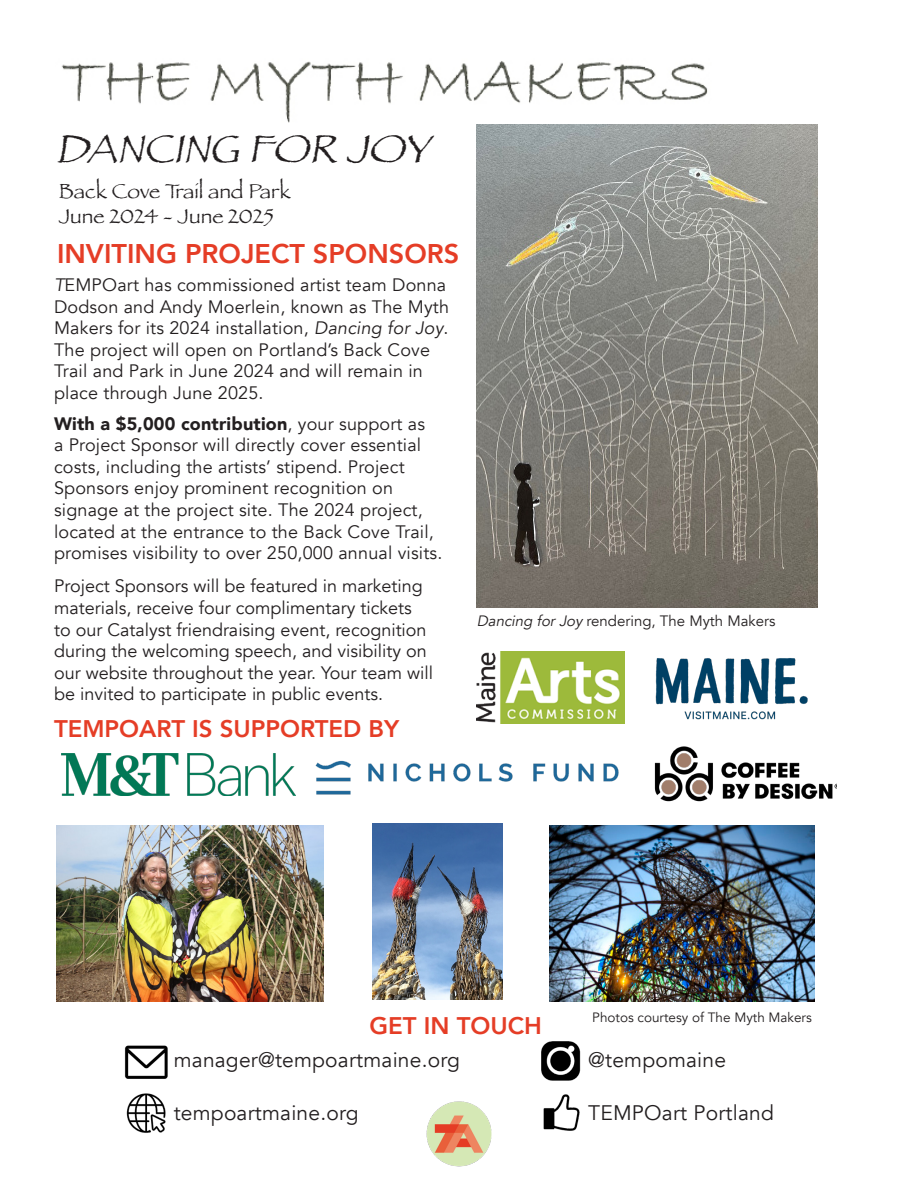
<style>
.page{position:relative;width:918px;height:1188px;background:#fff}
.page>*{position:absolute;margin:0;border:0;box-sizing:border-box;transform-origin:0 0}
.t1{font:italic 40.5px "Papyrus";color:#231f20}
.t2{font:800 27px "Avenir";color:#e53d26}
.t3{font:800 24px "Avenir";color:#e53d26}
.t4{font:21px "Avenir";letter-spacing:.01em;color:#231f20}
.t5{font:21px "Papyrus";color:#231f20}
.t6{font:18px/21.6px "Avenir";letter-spacing:.01em;color:#231f20}
.t7{font:15px "Avenir";color:#231f20}
.t8{font:13.5px "Avenir";color:#231f20}
.s1{font-style:italic}
.s2{font-weight:900}
</style>
<div class="page">
<img style="left:427px;top:1102px;width:64px;height:64px">
<img style="left:543px;top:1094px;width:37px;height:37px">
<img style="left:541px;top:1041px;width:40px;height:40px">
<img style="left:126px;top:1093px;width:40px;height:40px">
<img style="left:124px;top:1045px;width:44px;height:34px">
<img style="left:61px;top:61px;width:655px;height:65px">
<img style="left:477px;top:125px;width:341px;height:483px">
<img style="left:372px;top:824px;width:131px;height:176px">
<img style="left:57px;top:825px;width:267px;height:176px">
<img style="left:550px;top:825px;width:264px;height:176px">
<img style="left:655px;top:658px;width:153px;height:62px">
<img style="left:654px;top:746px;width:183px;height:56px">
<img style="left:477px;top:651px;width:148px;height:72px">
<img style="left:61px;top:754px;width:235px;height:41px">
<img style="left:315px;top:760px;width:304px;height:35px">
<p class="t1" style="left:56px;top:125px;width:388px">DANCING FOR JOY</p>
<p class="t5" style="left:59px;top:179px;width:234px">Back Cove Trail and Park</p>
<p class="t5" style="left:59px;top:204px;width:216px">June 2024 - June 2025</p>
<p class="t2" style="left:57px;top:232px;width:404px">INVITING PROJECT SPONSORS</p>
<p class="t6" style="left:54px;top:274px;width:397px"><span class="s1">T</span>EMPOart has commissioned artist team Donna Dodson and Andy Moerlein, known as The Myth Makers for its 2024 installation, <span class="s1">Dancing for Joy</span>.<br>The project will open on Portland’s Back Cove Trail and Park in June 2024 and will remain in place through June 2025.</p>
<p class="t6" style="left:54px;top:413px;width:390px"><span class="s2">With a $5,000 contribution</span>, your support as<br>a Project Sponsor will directly cover essential costs, including the artists’ stipend. Project Sponsors enjoy prominent recognition on signage at the project site. The 2024 project, located at the entrance to the Back Cove Trail, promises visibility to over 250,000 annual visits.</p>
<p class="t6" style="left:54px;top:576px;width:380px">Project Sponsors will be featured in marketing materials, receive four complimentary tickets<br>to our Catalyst friendraising event, recognition during the welcoming speech, and visibility on our website throughout the year. Your team will be invited to participate in public events.</p>
<p class="t3" style="left:54px;top:710px;width:347px">TEMPOART IS SUPPORTED BY</p>
<p class="t7" style="left:477px;top:612px;width:300px"><span class="s1">Dancing for Joy</span> rendering, The Myth Makers</p>
<p class="t3" style="left:370px;top:1007px;width:174px">GET IN TOUCH</p>
<p class="t4" style="left:174px;top:1048px;width:288px">manager@tempoartmaine.org</p>
<p class="t4" style="left:174px;top:1101px;width:186px">tempoartmaine.org</p>
<p class="t8" style="left:592px;top:1009px;width:221px">Photos courtesy of The Myth Makers</p>
<p class="t4" style="left:588px;top:1048px;width:139px">@tempomaine</p>
<p class="t4" style="left:588px;top:1101px;width:187px">TEMPOart Portland</p>
</div>
